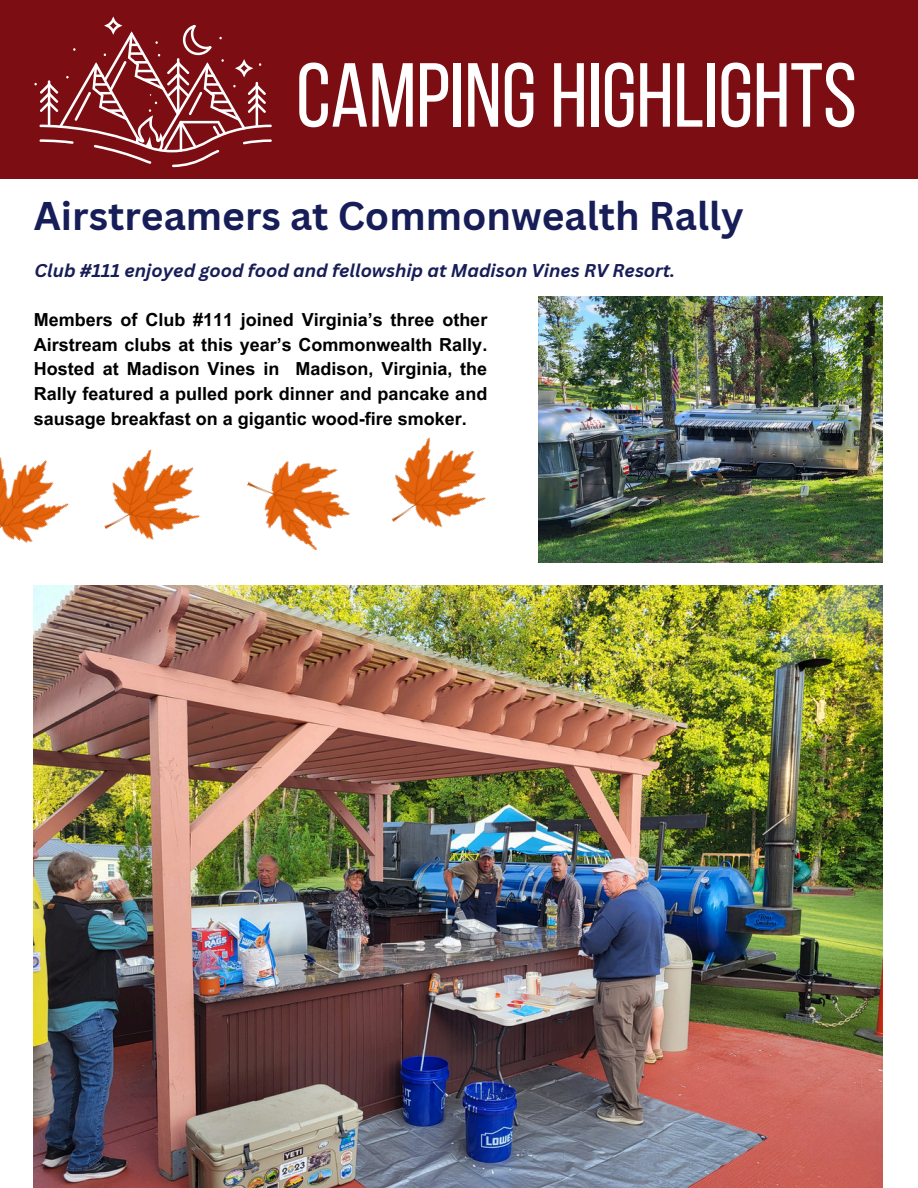
<style>
.page{position:relative;width:918px;height:1188px;background:#fff}
.page>*{position:absolute;margin:0;border:0;box-sizing:border-box;transform-origin:0 0}
.t1{font:90.75px "Bebas Neue";color:#fff}
.t2{font:700 39px "Canva Sans";color:#171d57}
.t3{font:700 18px/24.8px "Arial MT Pro";color:#000;text-align:justify}
.t4{font:italic 700 18px "Canva Sans";color:#171d57}
</style>
<div class="page">
<div style="left:0;top:0;width:918px;height:178px;background:#7c0d13"></div>
<svg style="left:34px;top:16px;width:238px;height:151px;background:#8e2f35"></svg>
<img style="left:34px;top:586px;width:848px;height:602px">
<img style="left:538px;top:297px;width:344px;height:265px">
<img style="left:392px;top:437px;width:94px;height:91px">
<img style="left:247px;top:461px;width:103px;height:89px">
<img style="left:104px;top:449px;width:96px;height:91px">
<img style="left:0;top:457px;width:69px;height:86px">
<p class="t1" style="left:296px;top:59px;width:562px">CAMPING HIGHLIGHTS</p>
<p class="t2" style="left:34px;top:189px;width:711px">Airstreamers at Commonwealth Rally</p>
<p class="t4" style="left:35px;top:258px;width:642px">Club #111 enjoyed good food and fellowship at Madison Vines RV Resort.</p>
<p class="t3" style="left:34px;top:309px;width:455px">Members of Club #111 joined Virginia’s three other Airstream clubs at this year’s Commonwealth Rally.<br>Hosted at Madison Vines in Madison, Virginia, the Rally featured a pulled pork dinner and pancake and sausage breakfast on a gigantic wood-fire smoker.</p>
</div>
